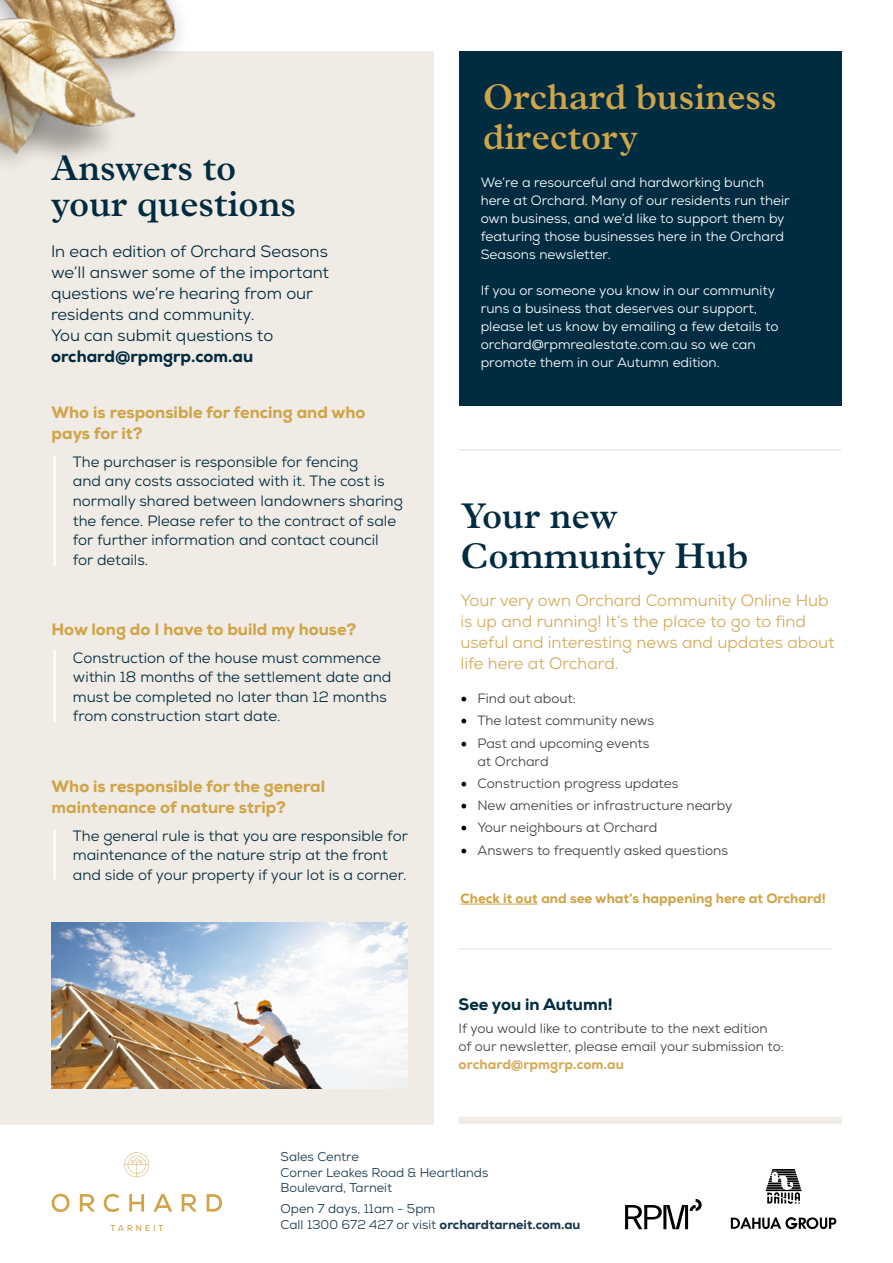
<style>
.page{position:relative;width:893px;height:1263px;background:#fff}
.page>*{position:absolute;margin:0;border:0;box-sizing:border-box;transform-origin:0 0}
.t1{font:600 36px/40.5px "Plantin";color:#002c41}
.t2{font:600 36px/40.5px "Plantin";color:#d0a448}
.t3{font:16.5px/21px "Nexa";color:#002c41}
.t4{font:16.5px/21px "Nexa";color:#d4ab5a}
.t5{font:800 16.5px/21px "Nexa";color:#d0a448}
.t6{font:800 16.5px "Nexa";color:#002c41}
.t7{font:15px/19.5px "Nexa";color:#002c41}
.t8{font:13.5px/18px "Nexa";color:#fff}
.t9{font:13.5px/18px "Nexa";color:#414042}
.t10{font:800 13.5px "Nexa";color:#d0a448}
.t11{font:800 13.5px "Nexa";color:#d4ab5a}
.t12{font:12.75px/15.3px "Nexa";color:#17384c}
.s1{font-family:"Minion Pro";font-size:18px;color:#000}
.s2{font-weight:800}
</style>
<div class="page">
<div style="left:0;top:51px;width:434px;height:1073px;background:#f0ebe4"></div>
<hr style="left:460px;top:904px;width:78px;height:1px;background:#d0a448">
<hr style="left:459px;top:449px;width:382px;height:2px;background:#f0ebe4">
<hr style="left:459px;top:948px;width:373px;height:2px;background:#f0ebe4">
<img style="left:0;top:0;width:180px;height:163px">
<div style="left:459px;top:1117px;width:383px;height:7px;background:#f0ebe4"></div>
<svg style="left:52px;top:1152px;width:170px;height:79px"></svg>
<svg style="left:765px;top:1169px;width:37px;height:35px"></svg>
<svg style="left:731px;top:1217px;width:105px;height:12px"></svg>
<hr style="left:53px;top:456px;width:3px;height:109px;background:#fff">
<hr style="left:53px;top:650px;width:3px;height:72px;background:#fff">
<hr style="left:53px;top:830px;width:3px;height:49px;background:#fff">
<div style="left:459px;top:51px;width:382px;height:354px;background:#002c41"></div>
<img style="left:51px;top:922px;width:357px;height:167px">
<svg style="left:625px;top:1199px;width:77px;height:30px"></svg>
<h1 class="t1" style="left:51px;top:150px;width:247px;line-height:36px">Answers to your questions</h1>
<p class="t3" style="left:51px;top:241px;width:280px">In each edition of Orchard Seasons we’ll answer some of the important questions we’re hearing from our residents and community.<br>You can submit questions to</p>
<p class="t6" style="left:51px;top:346px;width:204px">orchard@rpmgrp.com.au</p>
<p class="t5" style="left:52px;top:402px;width:315px">Who is responsible for fencing and who pays for it?</p>
<p class="t7" style="left:73px;top:452px;width:332px">The purchaser is responsible for fencing<br>and any costs associated with it. The cost is normally shared between landowners sharing the fence. Please refer to the contract of sale for further information and contact council for details.</p>
<p class="t5" style="left:52px;top:619px;width:306px">How long do I have to build my house?</p>
<p class="t7" style="left:73px;top:648px;width:320px">Construction of the house must commence within 18 months of the settlement date and must be completed no later than 12 months from construction start date.</p>
<p class="t5" style="left:52px;top:775px;width:275px">Who is responsible for the general maintenance of nature strip?</p>
<p class="t7" style="left:73px;top:826px;width:337px">The general rule is that you are responsible for maintenance of the nature strip at the front and side of your property if your lot is a corner.</p>
<h1 class="t2" style="left:483px;top:76px;width:296px">Orchard business directory</h1>
<p class="t8" style="left:481px;top:174px;width:311px">We’re a resourceful and hardworking bunch here at Orchard. Many of our residents run their own business, and we’d like to support them by featuring those businesses here in the Orchard Seasons newsletter.</p>
<p class="t8" style="left:481px;top:281px;width:299px">If you or someone you know in our community runs a business that deserves our support, please let us know by emailing a few details to orchard@rpmrealestate.com.au so we can promote them in our Autumn edition.</p>
<h1 class="t1" style="left:460px;top:495px;width:289px">Your new<br>Community Hub</h1>
<p class="t4" style="left:460px;top:589px;width:376px">Your very own Orchard Community Online Hub is up and running! It’s the place to go to find useful and interesting news and updates about life here at Orchard.</p>
<p class="t9" style="left:460px;top:689px;width:117px"><span class="s1">•</span> Find out about:</p>
<p class="t9" style="left:460px;top:712px;width:195px"><span class="s1">•</span> The latest community news</p>
<p class="t9" style="left:477px;top:734px;width:173px;text-indent:-17px"><span class="s1">•</span> Past and upcoming events at Orchard</p>
<p class="t9" style="left:460px;top:774px;width:220px"><span class="s1">•</span> Construction progress updates</p>
<p class="t9" style="left:460px;top:796px;width:274px"><span class="s1">•</span> New amenities or infrastructure nearby</p>
<p class="t9" style="left:460px;top:819px;width:198px"><span class="s1">•</span> Your neighbours at Orchard</p>
<p class="t9" style="left:460px;top:841px;width:269px"><span class="s1">•</span> Answers to frequently asked questions</p>
<p class="t10" style="left:460px;top:889px;width:367px">Check it out and see what’s happening here at Orchard!</p>
<p class="t6" style="left:459px;top:994px;width:156px">See you in Autumn!</p>
<p class="t9" style="left:459px;top:1019px;width:327px">If you would like to contribute to the next edition of our newsletter, please email your submission to:</p>
<p class="t11" style="left:459px;top:1055px;width:167px">orchard@rpmgrp.com.au</p>
<p class="t12" style="left:281px;top:1149px;width:209px">Sales Centre<br>Corner Leakes Road &amp; Heartlands<br>Boulevard, Tarneit</p>
<p class="t12" style="left:281px;top:1200px;width:301px;line-height:16.5px">Open 7 days, 11am - 5pm<br>Call 1300 672 427 or visit <span class="s2">orchardtarneit.com.au</span></p>
</div>
